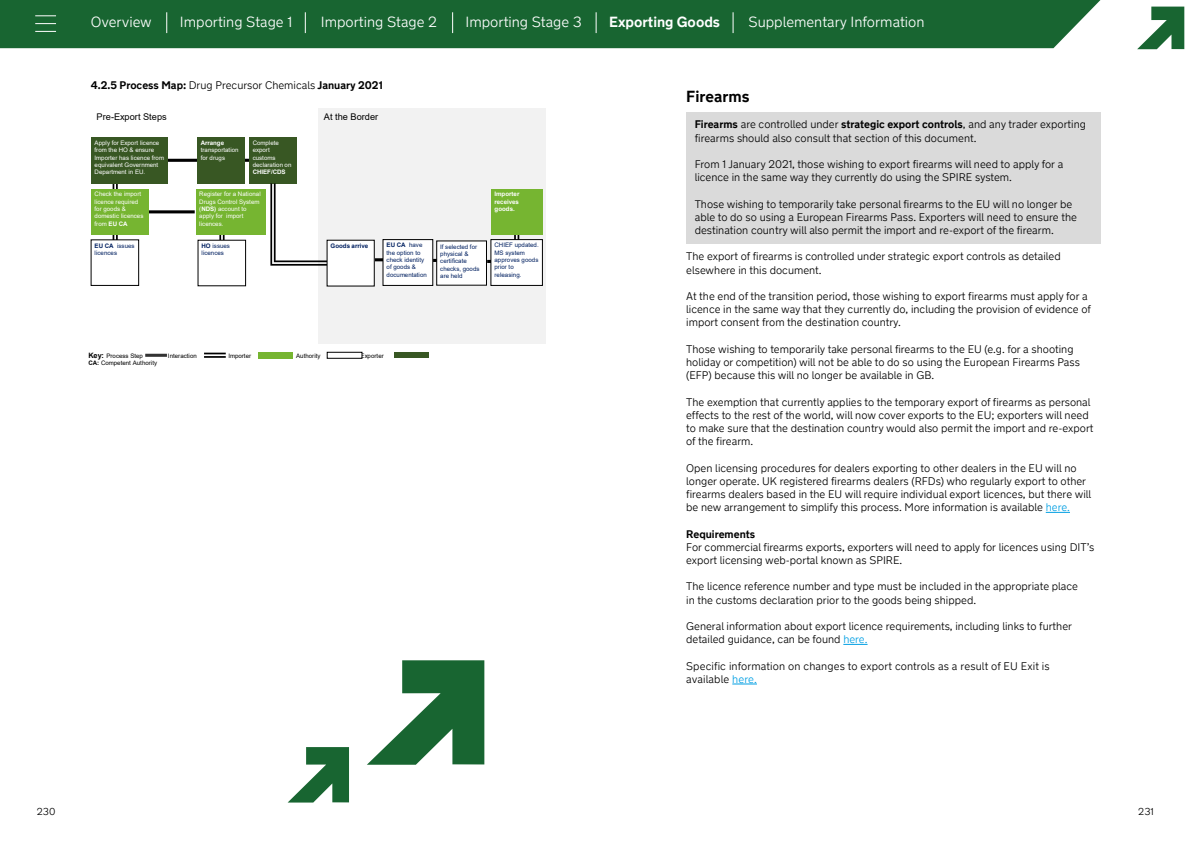
<style>
.page{position:relative;width:1191px;height:842px;background:#fff}
.page>*{position:absolute;margin:0;border:0;box-sizing:border-box;transform-origin:0 0}
.t1{font:700 16px "New Transport";letter-spacing:.005em;color:#000}
.t2{font:300 14.7px "New Transport";color:#fff}
.t3{font:700 14.7px "New Transport";color:#fff}
.t4{font:300 11px/13.2px "New Transport";color:#000}
.t5{font:700 11px "New Transport";color:#000}
.t6{font:300 10px "New Transport";color:#000}
.t7{font:9.2px "Arial";color:#000}
.t8{font:6.2px "Arial";color:#002060}
.t9{font:700 6.2px "Arial";color:#002060}
.t10{font:6.1px/7.4px "Arial";letter-spacing:.005em;color:#fff}
.t11{font:6.1px/7.4px "Arial";letter-spacing:.005em;color:#002060}
.t12{font:6.1px "Arial";letter-spacing:.005em;color:#000}
.t13{font:700 6.1px/7.4px "Arial";color:#fff;text-align:justify}
.s1{font-weight:300}
.s2{font-weight:700}
.s3{font-weight:400}
.s4{font-weight:700;font-size:7.4px}
.s5{color:#009fe3}
</style>
<div class="page">
<div style="left:0;top:0;width:1101px;height:48px;background:#186531"></div>
<svg style="left:1137px;top:7px;width:47px;height:42px"></svg>
<svg style="left:166px;top:12px;width:1px;height:21px"></svg>
<svg style="left:305px;top:12px;width:1px;height:21px"></svg>
<svg style="left:452px;top:12px;width:1px;height:21px"></svg>
<svg style="left:595px;top:12px;width:1px;height:21px"></svg>
<svg style="left:732px;top:12px;width:1px;height:21px"></svg>
<svg style="left:35px;top:15px;width:21px;height:1px"></svg>
<svg style="left:35px;top:23px;width:21px;height:1px"></svg>
<svg style="left:35px;top:31px;width:21px;height:1px"></svg>
<div style="left:686px;top:112px;width:414px;height:40px;background:#dadada"></div>
<div style="left:686px;top:152px;width:414px;height:39px;background:#dadada"></div>
<div style="left:686px;top:191px;width:414px;height:53px;background:#dadada"></div>
<svg style="left:1045px;top:512px;width:25px;height:1px"></svg>
<svg style="left:843px;top:644px;width:24px;height:1px"></svg>
<svg style="left:732px;top:684px;width:25px;height:1px"></svg>
<div style="left:318px;top:108px;width:228px;height:235px;background:#f2f2f2"></div>
<div style="left:437px;top:241px;width:49px;height:44px;background:#fff"></div>
<div style="left:436px;top:240px;width:51px;height:46px;border:1px solid #000"></div>
<hr style="left:116px;top:177px;width:2px;height:65px;background:#000">
<hr style="left:113px;top:177px;width:1px;height:65px;background:#000">
<hr style="left:168px;top:159px;width:29px;height:3px;background:#000">
<svg style="left:245px;top:159px;width:4px;height:3px"></svg>
<hr style="left:331px;top:258px;width:87px;height:3px;background:#000">
<div style="left:383px;top:240px;width:50px;height:45px;background:#fff"></div>
<div style="left:382px;top:239px;width:51px;height:47px;border:1px solid #000"></div>
<svg style="left:433px;top:259px;width:4px;height:3px"></svg>
<div style="left:249px;top:137px;width:48px;height:46px;background:#385723"></div>
<div style="left:327px;top:240px;width:47px;height:46px;background:#fff"></div>
<div style="left:197px;top:137px;width:48px;height:46px;background:#385723"></div>
<hr style="left:517px;top:220px;width:2px;height:20px;background:#000">
<hr style="left:514px;top:220px;width:2px;height:20px;background:#000">
<div style="left:491px;top:189px;width:51px;height:46px;background:#76b531"></div>
<div style="left:491px;top:240px;width:51px;height:45px;background:#fff"></div>
<div style="left:490px;top:239px;width:53px;height:47px;border:1px solid #000"></div>
<svg style="left:270px;top:183px;width:57px;height:83px"></svg>
<div style="left:91px;top:240px;width:48px;height:45px;background:#fff"></div>
<div style="left:91px;top:239px;width:48px;height:47px;border:1px solid #000"></div>
<div style="left:91px;top:137px;width:77px;height:46px;background:#385723"></div>
<hr style="left:223px;top:197px;width:1px;height:66px;background:#000">
<hr style="left:219px;top:197px;width:2px;height:66px;background:#000">
<div style="left:198px;top:240px;width:48px;height:46px;background:#fff"></div>
<hr style="left:139px;top:210px;width:56px;height:3px;background:#000">
<hr style="left:204px;top:356px;width:22px;height:2px;background:#000">
<svg style="left:204px;top:353px;width:22px;height:1px"></svg>
<hr style="left:145px;top:354px;width:22px;height:3px;background:#333">
<div style="left:258px;top:352px;width:35px;height:6px;background:#76b531"></div>
<div style="left:327px;top:352px;width:35px;height:7px;border:1px solid #000"></div>
<div style="left:394px;top:352px;width:35px;height:6px;background:#385723"></div>
<div style="left:91px;top:189px;width:58px;height:46px;background:#76b531"></div>
<div style="left:196px;top:189px;width:69px;height:46px;background:#76b531"></div>
<svg style="left:288px;top:747px;width:61px;height:55px"></svg>
<svg style="left:367px;top:660px;width:117px;height:105px"></svg>
<h2 class="t2" style="left:91px;top:13px;width:62px">Overview</h2>
<h2 class="t2" style="left:180px;top:13px;width:114px">Importing Stage 1</h2>
<h2 class="t2" style="left:321px;top:13px;width:118px">Importing Stage 2</h2>
<h2 class="t2" style="left:465px;top:13px;width:118px">Importing Stage 3</h2>
<h2 class="t3" style="left:609px;top:13px;width:112px">Exporting Goods</h2>
<h2 class="t2" style="left:748px;top:13px;width:178px">Supplementary Information</h2>
<p class="t5" style="left:91px;top:78px;width:293px">4.2.5 Process Map: <span class="s1">Drug Precursor Chemicals</span> January 2021</p>
<p class="t7" style="left:97px;top:110px;width:72px">Pre-Export Steps</p>
<p class="t7" style="left:324px;top:110px;width:56px">At the Border</p>
<p class="t10" style="left:95px;top:139px;width:71px">Apply for Export licence from the HO &amp; ensure<br>Importer has licence from equivalent Government<br>Department in EU.</p>
<p class="t13" style="left:201px;top:139px;width:25px">Arrange</p>
<p class="t10" style="left:201px;top:146px;width:39px">transportation for drugs</p>
<p class="t10" style="left:253px;top:139px;width:40px">Complete export customs declaration on</p>
<p class="t13" style="left:253px;top:168px;width:34px">CHIEF/CDS</p>
<p class="t10" style="left:95px;top:190px;width:50px">Check the import licence required for goods &amp; domestic licences from <span class="s2">EU CA</span></p>
<p class="t10" style="left:199px;top:190px;width:63px">Register for a National<br>Drugs Control System (<span class="s2">NDS)</span> account to apply for import licences.</p>
<p class="t11" style="left:95px;top:242px;width:42px"><span class="s2">EU CA</span> issues licences</p>
<p class="t8" style="left:201px;top:241px;width:30px"><span class="s2">HO</span> issues</p>
<p class="t11" style="left:201px;top:249px;width:24px">licences</p>
<p class="t9" style="left:330px;top:241px;width:39px">Goods arrive</p>
<p class="t9" style="left:386px;top:241px;width:37px">EU CA <span class="s3">have</span></p>
<p class="t11" style="left:386px;top:249px;width:42px">the option to check identity of goods &amp; documentation</p>
<p class="t11" style="left:440px;top:243px;width:41px">If selected for physical &amp; certificate checks, goods are held</p>
<p class="t13" style="left:494px;top:191px;width:26px">Importer receives goods.</p>
<p class="t8" style="left:494px;top:241px;width:46px">CHIEF updated.</p>
<p class="t11" style="left:494px;top:249px;width:45px">MS system approves goods prior to releasing.</p>
<p class="t12" style="left:88px;top:351px;width:56px"><span class="s4">Key:</span> Process Step</p>
<p class="t12" style="left:168px;top:351px;width:30px">Interaction</p>
<p class="t12" style="left:228px;top:351px;width:24px">Importer</p>
<p class="t12" style="left:296px;top:351px;width:26px">Authority</p>
<p class="t12" style="left:361px;top:351px;width:25px">Exporter</p>
<p class="t12" style="left:88px;top:359px;width:70px"><span class="s2">CA:</span> Competent Authority</p>
<h1 class="t1" style="left:686px;top:86px;width:65px">Firearms</h1>
<p class="t4" style="left:694px;top:118px;width:393px"><span class="s2">Firearms</span> are controlled under <span class="s2">strategic export controls</span>, and any trader exporting firearms should also consult that section of this document.</p>
<p class="t4" style="left:694px;top:158px;width:370px">From 1 January 2021, those wishing to export firearms will need to apply for a licence in the same way they currently do using the SPIRE system.</p>
<p class="t4" style="left:694px;top:197px;width:384px">Those wishing to temporarily take personal firearms to the EU will no longer be able to do so using a European Firearms Pass. Exporters will need to ensure the destination country will also permit the import and re-export of the firearm.</p>
<p class="t4" style="left:686px;top:250px;width:376px">The export of firearms is controlled under strategic export controls as detailed elsewhere in this document.</p>
<p class="t4" style="left:686px;top:290px;width:406px">At the end of the transition period, those wishing to export firearms must apply for a licence in the same way that they currently do, including the provision of evidence of import consent from the destination country.</p>
<p class="t4" style="left:686px;top:342px;width:395px">Those wishing to temporarily take personal firearms to the EU (e.g. for a shooting holiday or competition) will not be able to do so using the European Firearms Pass (EFP) because this will no longer be available in GB.</p>
<p class="t4" style="left:686px;top:395px;width:409px">The exemption that currently applies to the temporary export of firearms as personal effects to the rest of the world, will now cover exports to the EU; exporters will need to make sure that the destination country would also permit the import and re-export of the firearm.</p>
<p class="t4" style="left:686px;top:461px;width:406px">Open licensing procedures for dealers exporting to other dealers in the EU will no longer operate. UK registered firearms dealers (RFDs) who regularly export to other firearms dealers based in the EU will require individual export licences, but there will be new arrangement to simplify this process. More information is available <span class="s5">here.</span></p>
<p class="t5" style="left:686px;top:527px;width:70px">Requirements</p>
<p class="t4" style="left:686px;top:540px;width:410px">For commercial firearms exports, exporters will need to apply for licences using DIT’s export licensing web-portal known as SPIRE.</p>
<p class="t4" style="left:686px;top:580px;width:393px">The licence reference number and type must be included in the appropriate place in the customs declaration prior to the goods being shipped.</p>
<p class="t4" style="left:686px;top:620px;width:387px">General information about export licence requirements, including links to further detailed guidance, can be found <span class="s5">here.</span></p>
<p class="t4" style="left:686px;top:659px;width:365px">Specific information on changes to export controls as a result of EU Exit is available <span class="s5">here.</span></p>
<p class="t6" style="left:37px;top:805px;width:20px">230</p>
<p class="t6" style="left:1138px;top:805px;width:17px">231</p>
</div>
